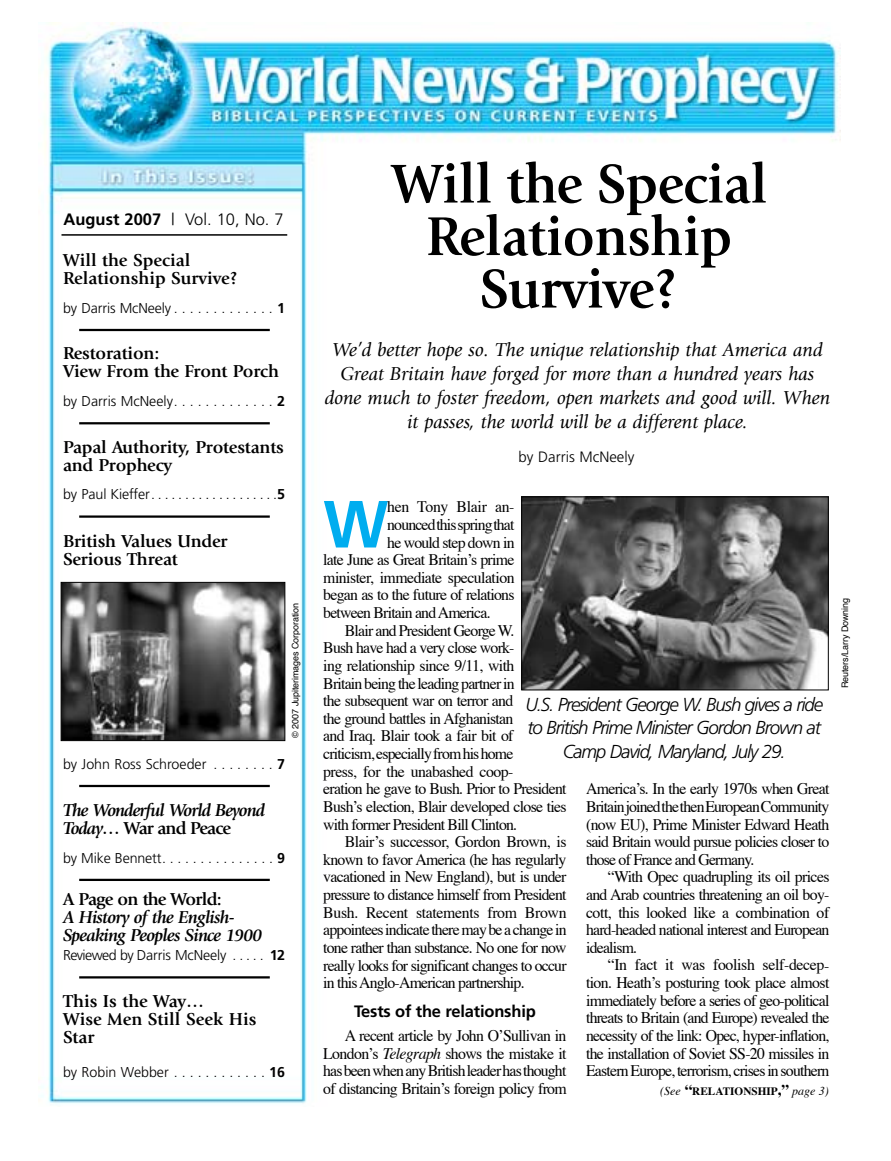
<style>
.page{position:relative;width:891px;height:1161px;background:#fff}
.page>*{position:absolute;margin:0;border:0;box-sizing:border-box;transform-origin:0 0}
.t1{font:700 66.6px "Frutiger";color:#00adef}
.t2{font:700 57px/52.5px "Giovanni";letter-spacing:-.01em;color:#000;text-align:center;scale:.96 1}
.t3{font:italic 19.5px/24px "Giovanni";color:#000;text-align:center}
.t4{font:italic 300 18.75px/23.2px "Frutiger";letter-spacing:-.06em;color:#000;text-align:center}
.t5{font:700 18px/18px "Giovanni";letter-spacing:-.01em;color:#000}
.t6{font:italic 700 18px/18px "Giovanni";letter-spacing:-.04em;color:#000}
.t7{font:700 18px "Giovanni";letter-spacing:-.04em;color:#000}
.t8{font:700 16.5px "Frutiger";letter-spacing:-.01em;color:#000}
.t9{font:300 16.5px "Frutiger";color:#000}
.t10{font:16.2px/17.7px "Times";letter-spacing:-.05em;color:#000;text-align:justify}
.t11{font:16.2px "Times";letter-spacing:-.02em;color:#000}
.t12{font:16.2px "Times";letter-spacing:-.03em;color:#000}
.t13{font:300 15px "Frutiger";color:#000}
.t14{font:300 14.25px "Frutiger";letter-spacing:-.01em;color:#000}
.t15{font:700 11.25px "Times";color:#000}
.t16{font:9px "Helvetica";letter-spacing:-.01em;color:#000}
.s1{font-weight:700}
.s2{font-style:italic}
.s3{font-style:normal}
.s4{font-weight:400;font-style:italic;font-size:12px}
.s5{font-size:15px}
</style>
<div class="page">
<img style="left:39px;top:22px;width:802px;height:1083px">
<hr style="left:79px;top:329px;width:191px;height:2px;background:#000">
<hr style="left:79px;top:422px;width:191px;height:2px;background:#000">
<hr style="left:79px;top:515px;width:191px;height:3px;background:#000">
<hr style="left:79px;top:785px;width:191px;height:2px;background:#000">
<hr style="left:79px;top:879px;width:191px;height:2px;background:#000">
<hr style="left:79px;top:976px;width:191px;height:3px;background:#000">
<img style="left:63px;top:584px;width:220px;height:155px">
<div style="left:61px;top:582px;width:224px;height:159px;border:1px solid #000"></div>
<div style="left:60px;top:211px;width:227px;height:21px;background:#fff"></div>
<hr style="left:62px;top:234px;width:225px;height:2px;background:#000">
<img style="left:523px;top:498px;width:304px;height:190px">
<div style="left:521px;top:496px;width:308px;height:194px;border:1px solid #000"></div>
<h2 class="t2" style="left:392px;top:158px;width:393px">Will the Special<br>Relationship<br>Survive?</h2>
<p class="t3" style="left:325px;top:337px;width:507px">We’d better hope so. The unique relationship that America and Great Britain have forged for more than a hundred years has done much to foster freedom, open markets and good will. When it passes, the world will be a different place.</p>
<p class="t13" style="left:519px;top:449px;width:117px">by Darris McNeely</p>
<p class="t9" style="left:64px;top:210px;width:222px"><span class="s1">August 2007</span> | Vol. 10, No. 7</p>
<p class="t5" style="left:63px;top:251px;width:176px">Will the Special<br>Relationship Survive?</p>
<p class="t14" style="left:63px;top:300px;width:224px">by Darris McNeely .............<span class="s1">1</span></p>
<p class="t5" style="left:63px;top:345px;width:218px">Restoration:<br>View From the Front Porch</p>
<p class="t14" style="left:63px;top:393px;width:224px">by Darris McNeely .............<span class="s1">2</span></p>
<p class="t5" style="left:63px;top:438px;width:222px">Papal Authority, Protestants and Prophecy</p>
<p class="t14" style="left:63px;top:486px;width:224px">by Paul Kieffer .................. <span class="s1">5</span></p>
<p class="t5" style="left:63px;top:532px;width:166px">British Values Under<br>Serious Threat</p>
<h1 class="t1" style="left:323px;top:485px;width:67px">W</h1>
<p class="t11" style="left:387px;top:497px;width:120px">hen Tony Blair an-</p>
<p class="t10" style="left:387px;top:517px;width:129px">nounced this spring that</p>
<p class="t10" style="left:387px;top:534px;width:129px">he would step down in</p>
<p class="t10" style="left:323px;top:552px;width:193px">late June as Great Britain’s prime</p>
<p class="t10" style="left:323px;top:569px;width:193px">minister, immediate speculation</p>
<p class="t10" style="left:323px;top:587px;width:193px">began as to the future of relations</p>
<p class="t10" style="left:323px;top:605px;width:169px">between Britain and America.</p>
<p class="t10" style="left:345px;top:622px;width:171px">Blair and President George W.</p>
<p class="t10" style="left:323px;top:640px;width:193px">Bush have had a very close work-</p>
<p class="t10" style="left:323px;top:658px;width:193px">ing relationship since 9/11, with</p>
<p class="t10" style="left:323px;top:675px;width:193px">Britain being the leading partner in</p>
<p class="t10" style="left:323px;top:693px;width:192px">the subsequent war on terror and</p>
<p class="t10" style="left:323px;top:710px;width:192px">the ground battles in Afghanistan</p>
<p class="t10" style="left:323px;top:728px;width:192px">and Iraq. Blair took a fair bit of</p>
<p class="t10" style="left:323px;top:746px;width:192px">criticism, especially from his home</p>
<p class="t12" style="left:323px;top:761px;width:192px">press, for the unabashed coop-</p>
<p class="t10" style="left:323px;top:781px;width:245px">eration he gave to Bush. Prior to President</p>
<p class="t10" style="left:323px;top:799px;width:245px">Bush’s election, Blair developed close ties</p>
<p class="t10" style="left:323px;top:816px;width:195px">with former President Bill Clinton.</p>
<p class="t10" style="left:345px;top:834px;width:223px">Blair’s successor, Gordon Brown, is</p>
<p class="t10" style="left:323px;top:851px;width:245px">known to favor America (he has regularly</p>
<p class="t10" style="left:323px;top:869px;width:245px">vacationed in New England), but is under</p>
<p class="t10" style="left:323px;top:887px;width:245px">pressure to distance himself from President</p>
<p class="t11" style="left:323px;top:902px;width:245px">Bush. Recent statements from Brown</p>
<p class="t10" style="left:323px;top:922px;width:245px">appointees indicate there may be a change in</p>
<p class="t10" style="left:323px;top:940px;width:245px">tone rather than substance. No one for now</p>
<p class="t10" style="left:323px;top:957px;width:245px">really looks for significant changes to occur</p>
<p class="t10" style="left:323px;top:975px;width:203px">in this Anglo-American partnership.</p>
<p class="t8" style="left:354px;top:1001px;width:183px">Tests of the relationship</p>
<p class="t10" style="left:323px;top:1028px;width:245px;text-indent:22px">A recent article by John O’Sullivan in London’s <span class="s2">Telegraph</span> shows the mistake it has been when any British leader has thought of distancing Britain’s foreign policy from</p>
<p class="t16" style="left:289px;top:738px;width:137px;rotate:-90deg">© 2007 Jupiterimages Corporation</p>
<p class="t16" style="left:839px;top:688px;width:92px;rotate:-90deg">Reuters/Larry Downing</p>
<p class="t4" style="left:525px;top:693px;width:299px">U.S. President George W. Bush gives a ride to British Prime Minister Gordon Brown at<br>Camp David, Maryland, July 29.</p>
<p class="t14" style="left:63px;top:756px;width:224px">by John Ross Schroeder . . . . . . . . <span class="s1">7</span></p>
<p class="t6" style="left:63px;top:801px;width:204px">The Wonderful World Beyond<br>Today… <span class="s3">War and Peace</span></p>
<p class="t14" style="left:63px;top:850px;width:224px">by Mike Bennett ...............<span class="s1">9</span></p>
<p class="t7" style="left:63px;top:888px;width:160px">A Page on the World:</p>
<p class="t6" style="left:63px;top:908px;width:201px">A History of the English-<br>Speaking Peoples Since 1900</p>
<p class="t14" style="left:63px;top:947px;width:224px">Reviewed by Darris McNeely . . . . <span class="s1">12</span></p>
<p class="t5" style="left:63px;top:993px;width:195px">This Is the Way…<br>Wise Men Still Seek His<br>Star</p>
<p class="t14" style="left:63px;top:1064px;width:224px">by Robin Webber ............<span class="s1">16</span></p>
<p class="t10" style="left:586px;top:781px;width:245px">America’s. In the early 1970s when Great Britain joined the then European Community (now EU), Prime Minister Edward Heath said Britain would pursue policies closer to those of France and Germany.</p>
<p class="t10" style="left:586px;top:869px;width:245px;text-indent:22px">“With Opec quadrupling its oil prices and Arab countries threatening an oil boy&shy;cott, this looked like a combination of hard-headed national interest and European idealism.</p>
<p class="t10" style="left:586px;top:957px;width:245px;text-indent:22px">“In fact it was foolish self-decep&shy;tion. Heath’s posturing took place almost immediately before a series of geo-political threats to Britain (and Europe) revealed the necessity of the link: Opec, hyper-inflation, the installation of Soviet SS-20 missiles in Eastern Europe, terrorism, crises in southern</p>
<p class="t15" style="left:660px;top:1083px;width:170px"><span class="s4">(See</span> <span class="s5">“</span>RELATIONSHIP<span class="s5">,”</span> <span class="s4">page 3)</span></p>
</div>
